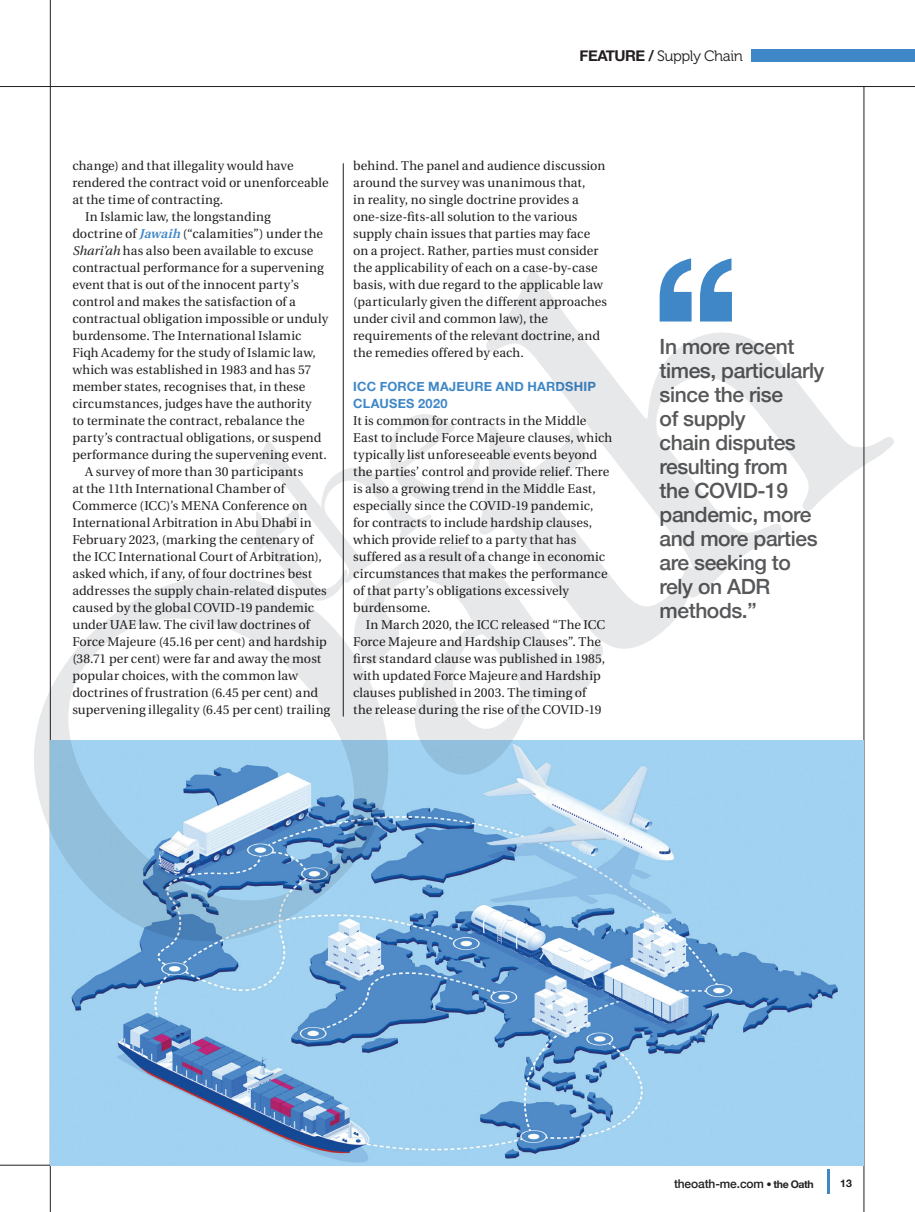
<style>
.page{position:relative;width:915px;height:1212px;background:#fff}
.page>*{position:absolute;margin:0;border:0;box-sizing:border-box;transform-origin:0 0}
.t1{font:500 21px/24px "Helvetica Neue";letter-spacing:-.02em;color:#57585a}
.t2{font:15px "Museo 300";letter-spacing:-.03em;color:#231f20}
.t3{font:12.75px/17px "Utopia";letter-spacing:.005em;color:#231f20}
.t4{font:700 12.75px/17px "Helvetica Neue";letter-spacing:.015em;color:#4087c7}
.t5{font:500 12px "Helvetica Neue";letter-spacing:-.01em;color:#231f20}
.t6{font:700 10.5px "Helvetica Neue";color:#231f20}
.s1{font-family:"Helvetica Neue";font-weight:700}
.s2{font-weight:600;font-style:italic;color:#4087c7}
.s3{font-style:italic}
.s4{font-family:"Avenir LT Std";font-weight:300;font-size:10.5px}
.s5{font-weight:700;font-size:10.5px}
</style>
<div class="page">
<hr style="left:0;top:1165px;width:863px;height:1px;background:#231f20">
<hr style="left:863px;top:86px;width:1px;height:1126px;background:#231f20">
<hr style="left:826px;top:1170px;width:3px;height:24px;background:#4087c7">
<hr style="left:0;top:86px;width:914px;height:1px;background:#231f20">
<div style="left:751px;top:49px;width:163px;height:13px;background:#4087c7"></div>
<hr style="left:50px;top:0;width:1px;height:1212px;background:#231f20">
<hr style="left:343px;top:163px;width:1px;height:553px;background:#231f20">
<img style="left:50px;top:740px;width:813px;height:425px">
<svg style="left:669px;top:258px;width:22px;height:12px"></svg>
<svg style="left:709px;top:258px;width:22px;height:12px"></svg>
<svg style="left:34px;top:573px;width:357px;height:372px"></svg>
<svg style="left:353px;top:604px;width:250px;height:172px"></svg>
<svg style="left:478px;top:501px;width:210px;height:149px;fill:#e6e8e9"></svg>
<svg style="left:485px;top:270px;width:409px;height:328px"></svg>
<svg style="left:252px;top:412px;width:228px;height:192px"></svg>
<p class="t2" style="left:579px;top:48px;width:165px"><span class="s1">FEATURE /</span> Supply Chain</p>
<p class="t3" style="left:72px;top:157px;width:223px">change) and that illegality would have</p>
<p class="t3" style="left:72px;top:175px;width:258px">rendered the contract void or unenforceable</p>
<p class="t3" style="left:72px;top:192px;width:152px">at the time of contracting.</p>
<p class="t3" style="left:85px;top:209px;width:187px">In Islamic law, the longstanding</p>
<p class="t3" style="left:72px;top:226px;width:252px">doctrine of <span class="s2">Jawaih</span> (“calamities”) under the</p>
<p class="t3" style="left:72px;top:243px;width:242px"><span class="s3">Shari’ah</span> has also been available to excuse</p>
<p class="t3" style="left:72px;top:260px;width:253px">contractual performance for a supervening</p>
<p class="t3" style="left:72px;top:277px;width:228px">event that is out of the innocent party’s</p>
<p class="t3" style="left:72px;top:294px;width:225px">control and makes the satisfaction of a</p>
<p class="t3" style="left:72px;top:311px;width:257px">contractual obligation impossible or unduly</p>
<p class="t3" style="left:72px;top:328px;width:230px">burdensome. The International Islamic</p>
<p class="t3" style="left:72px;top:345px;width:245px">Fiqh Academy for the study of Islamic law,</p>
<p class="t3" style="left:72px;top:362px;width:240px">which was established in 1983 and has 57</p>
<p class="t3" style="left:72px;top:379px;width:234px">member states, recognises that, in these</p>
<p class="t3" style="left:72px;top:396px;width:241px">circumstances, judges have the authority</p>
<p class="t3" style="left:72px;top:413px;width:234px">to terminate the contract, rebalance the</p>
<p class="t3" style="left:72px;top:430px;width:250px">party’s contractual obligations, or suspend</p>
<p class="t3" style="left:72px;top:447px;width:256px">performance during the supervening event.</p>
<p class="t3" style="left:85px;top:464px;width:219px">A survey of more than 30 participants</p>
<p class="t3" style="left:72px;top:481px;width:214px">at the 11th International Chamber of</p>
<p class="t3" style="left:72px;top:498px;width:236px">Commerce (ICC)’s MENA Conference on</p>
<p class="t3" style="left:72px;top:515px;width:241px">International Arbitration in Abu Dhabi in</p>
<p class="t3" style="left:72px;top:532px;width:242px">February 2023, (marking the centenary of</p>
<p class="t3" style="left:72px;top:549px;width:251px">the ICC International Court of Arbitration),</p>
<p class="t3" style="left:72px;top:566px;width:241px">asked which, if any, of four doctrines best</p>
<p class="t3" style="left:72px;top:583px;width:256px">addresses the supply chain-related disputes</p>
<p class="t3" style="left:72px;top:600px;width:243px">caused by the global COVID-19 pandemic</p>
<p class="t3" style="left:72px;top:617px;width:239px">under UAE law. The civil law doctrines of</p>
<p class="t3" style="left:72px;top:634px;width:256px">Force Majeure (45.16 per cent) and hardship</p>
<p class="t3" style="left:72px;top:651px;width:250px">(38.71 per cent) were far and away the most</p>
<p class="t3" style="left:72px;top:668px;width:227px">popular choices, with the common law</p>
<p class="t3" style="left:72px;top:685px;width:247px">doctrines of frustration (6.45 per cent) and</p>
<p class="t3" style="left:72px;top:702px;width:259px">supervening illegality (6.45 per cent) trailing</p>
<p class="t3" style="left:353px;top:158px;width:255px">behind. The panel and audience discussion around the survey was unanimous that,<br>in reality, no single doctrine provides a one-size-fits-all solution to the various supply chain issues that parties may face on a project. Rather, parties must consider the applicability of each on a case-by-case basis, with due regard to the applicable law (particularly given the different approaches under civil and common law), the requirements of the relevant doctrine, and the remedies offered by each.</p>
<p class="t4" style="left:353px;top:379px;width:244px">ICC FORCE MAJEURE AND HARDSHIP<br>CLAUSES 2020</p>
<p class="t3" style="left:353px;top:413px;width:260px">It is common for contracts in the Middle East to include Force Majeure clauses, which typically list unforeseeable events beyond the parties’ control and provide relief. There is also a growing trend in the Middle East, especially since the COVID-19 pandemic, for contracts to include hardship clauses, which provide relief to a party that has suffered as a result of a change in economic circumstances that makes the performance of that party’s obligations excessively burdensome.</p>
<p class="t3" style="left:353px;top:617px;width:253px;text-indent:13px">In March 2020, the ICC released “The ICC Force Majeure and Hardship Clauses”. The first standard clause was published in 1985, with updated Force Majeure and Hardship clauses published in 2003. The timing of the release during the rise of the COVID-19</p>
<h1 class="t1" style="left:659px;top:333px;width:166px">In more recent times, particularly since the rise<br>of supply<br>chain disputes resulting from<br>the COVID-19 pandemic, more and more parties are seeking to rely on ADR methods.”</h1>
<p class="t5" style="left:673px;top:1174px;width:141px">theoath-me.com <span class="s4">•</span> <span class="s5">the Oath</span></p>
<p class="t6" style="left:839px;top:1175px;width:13px">13</p>
</div>
